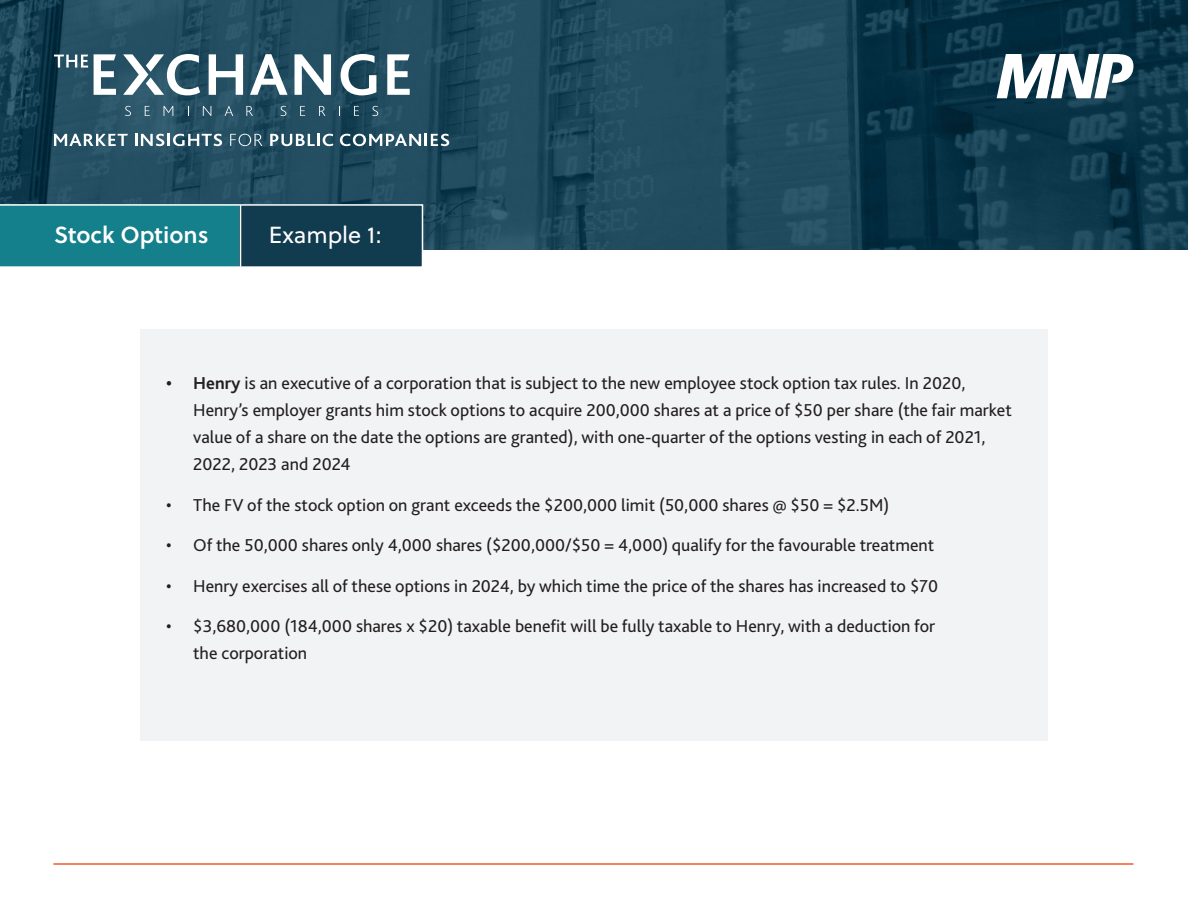
<style>
.page{position:relative;width:1188px;height:918px;background:#fff}
.page>*{position:absolute;margin:0;border:0;box-sizing:border-box;transform-origin:0 0}
.t1{font:23.25px "Soleil Sb";color:#fff}
.t2{font:23.25px "Soleil";color:#fff}
.t3{font:18px/27px "Bliss 2";color:#231f20}
.s1{font-weight:700}
</style>
<div class="page">
<img style="left:0;top:0;width:1187px;height:249px">
<hr style="left:53px;top:863px;width:1080px;height:2px;background:#f15927">
<div style="left:140px;top:329px;width:908px;height:411px;background:#f2f3f4"></div>
<svg style="left:0;top:204px;width:423px;height:63px;background:#1b6877"></svg>
<hr style="left:240px;top:205px;width:1px;height:62px;background:#fff">
<img style="left:993px;top:46px;width:149px;height:60px">
<img style="left:41px;top:39px;width:431px;height:116px">
<h1 class="t1" style="left:54px;top:218px;width:156px">Stock Options</h1>
<h1 class="t2" style="left:269px;top:218px;width:114px">Example 1:</h1>
<p class="t3" style="left:193px;top:369px;width:820px;text-indent:-27px"><span class="s1">• Henry</span> is an executive of a corporation that is subject to the new employee stock option tax rules. In 2020, Henry’s employer grants him stock options to acquire 200,000 shares at a price of $50 per share (the fair market value of a share on the date the options are granted), with one-quarter of the options vesting in each of 2021, 2022, 2023 and 2024</p>
<p class="t3" style="left:166px;top:491px;width:725px">• The FV of the stock option on grant exceeds the $200,000 limit (50,000 shares @ $50 = $2.5M)</p>
<p class="t3" style="left:166px;top:531px;width:770px">• Of the 50,000 shares only 4,000 shares ($200,000/$50 = 4,000) qualify for the favourable treatment</p>
<p class="t3" style="left:166px;top:572px;width:773px">• Henry exercises all of these options in 2024, by which time the price of the shares has increased to $70</p>
<p class="t3" style="left:193px;top:612px;width:744px;text-indent:-27px">• $3,680,000 (184,000 shares x $20) taxable benefit will be fully taxable to Henry, with a deduction for the corporation</p>
</div>
